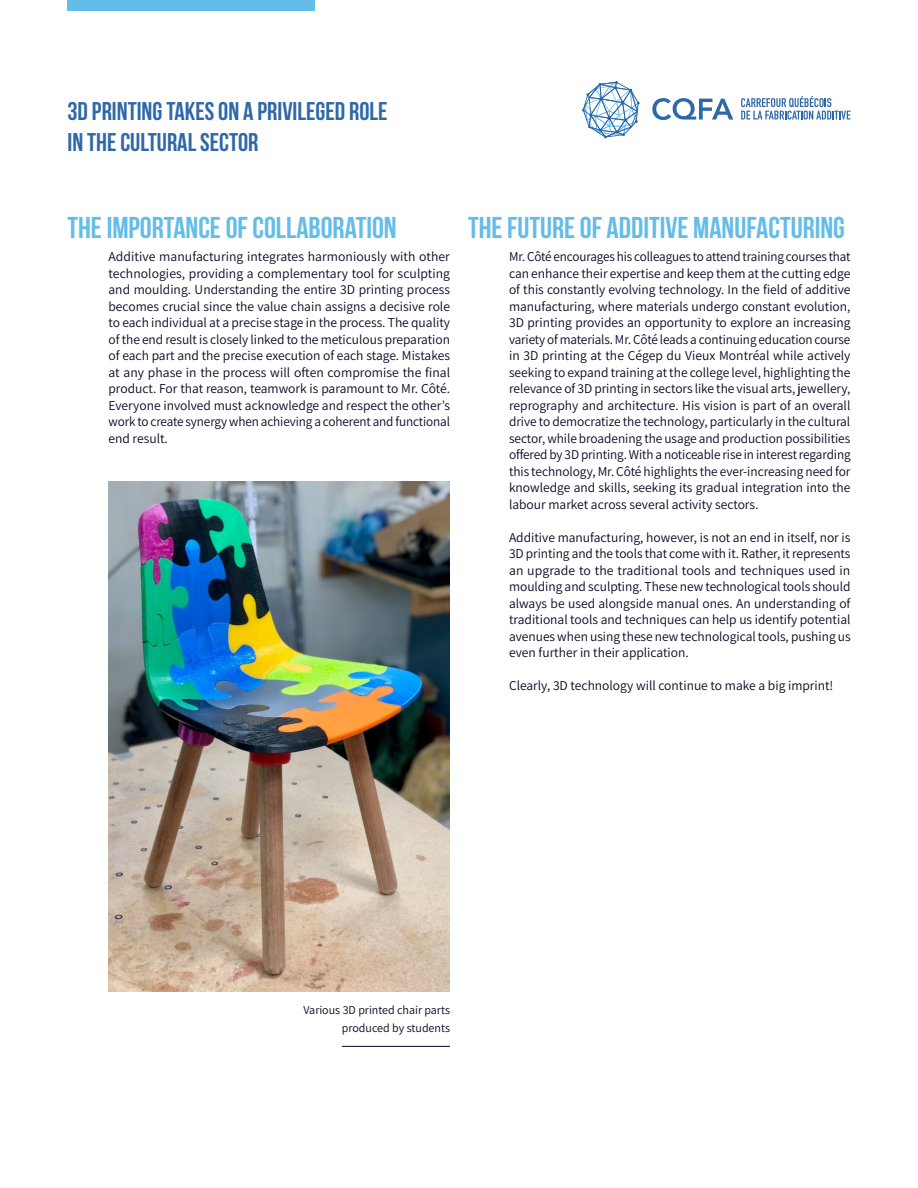
<style>
.page{position:relative;width:918px;height:1188px;background:#fff}
.page>*{position:absolute;margin:0;border:0;box-sizing:border-box;transform-origin:0 0}
.t1{font:700 30px "Bebas Neue";color:#64bce9}
.t2{font:700 25.5px/30.6px "Bebas Neue";color:#2f68a8}
.t3{font:13.5px/16.5px "Assistant";color:#090823;text-align:justify}
.t4{font:12px/18px "Assistant";color:#090823;text-align:right}
</style>
<div class="page">
<svg style="left:652px;top:98px;width:81px;height:22px"></svg>
<svg style="left:741px;top:96px;width:109px;height:24px"></svg>
<svg style="left:582px;top:81px;width:58px;height:58px"></svg>
<div style="left:68px;top:0;width:247px;height:11px;background:#64bce9"></div>
<img style="left:108px;top:482px;width:342px;height:509px">
<hr style="left:342px;top:1046px;width:108px;height:1px;background:#090823">
<h2 class="t2" style="left:68px;top:95px;width:322px">3D PRINTING TAKES ON A PRIVILEGED ROLE<br>IN THE CULTURAL SECTOR</h2>
<h1 class="t1" style="left:68px;top:211px;width:331px">THE IMPORTANCE OF COLLABORATION</h1>
<p class="t3" style="left:109px;top:248px;width:343px">Additive manufacturing integrates harmoniously with other technologies, providing a complementary tool for sculpting and moulding. Understanding the entire 3D printing process becomes crucial since the value chain assigns a decisive role to each individual at a precise stage in the process. The quality of the end result is closely linked to the meticulous preparation of each part and the precise execution of each stage. Mistakes at any phase in the process will often compromise the final product. For that reason, teamwork is paramount to Mr. Côté.<br>Everyone involved must acknowledge and respect the other’s work to create synergy when achieving a coherent and functional end result.</p>
<h1 class="t1" style="left:468px;top:211px;width:378px">THE FUTURE OF ADDITIVE MANUFACTURING</h1>
<p class="t3" style="left:509px;top:248px;width:343px">Mr. Côté encourages his colleagues to attend training courses that can enhance their expertise and keep them at the cutting edge of this constantly evolving technology. In the field of additive manufacturing, where materials undergo constant evolution, 3D printing provides an opportunity to explore an increasing variety of materials. Mr. Côté leads a continuing education course in 3D printing at the Cégep du Vieux Montréal while actively seeking to expand training at the college level, highlighting the relevance of 3D printing in sectors like the visual arts, jewellery, reprography and architecture. His vision is part of an overall drive to democratize the technology, particularly in the cultural sector, while broadening the usage and production possibilities offered by 3D printing. With a noticeable rise in interest regarding this technology, Mr. Côté highlights the ever-increasing need for knowledge and skills, seeking its gradual integration into the labour market across several activity sectors.</p>
<p class="t3" style="left:509px;top:528px;width:343px">Additive manufacturing, however, is not an end in itself, nor is 3D printing and the tools that come with it. Rather, it represents an upgrade to the traditional tools and techniques used in moulding and sculpting. These new technological tools should always be used alongside manual ones. An understanding of traditional tools and techniques can help us identify potential avenues when using these new technological tools, pushing us even further in their application.</p>
<p class="t3" style="left:509px;top:677px;width:326px">Clearly, 3D technology will continue to make a big imprint!</p>
<p class="t4" style="left:303px;top:1001px;width:148px">Various 3D printed chair parts produced by students</p>
</div>
